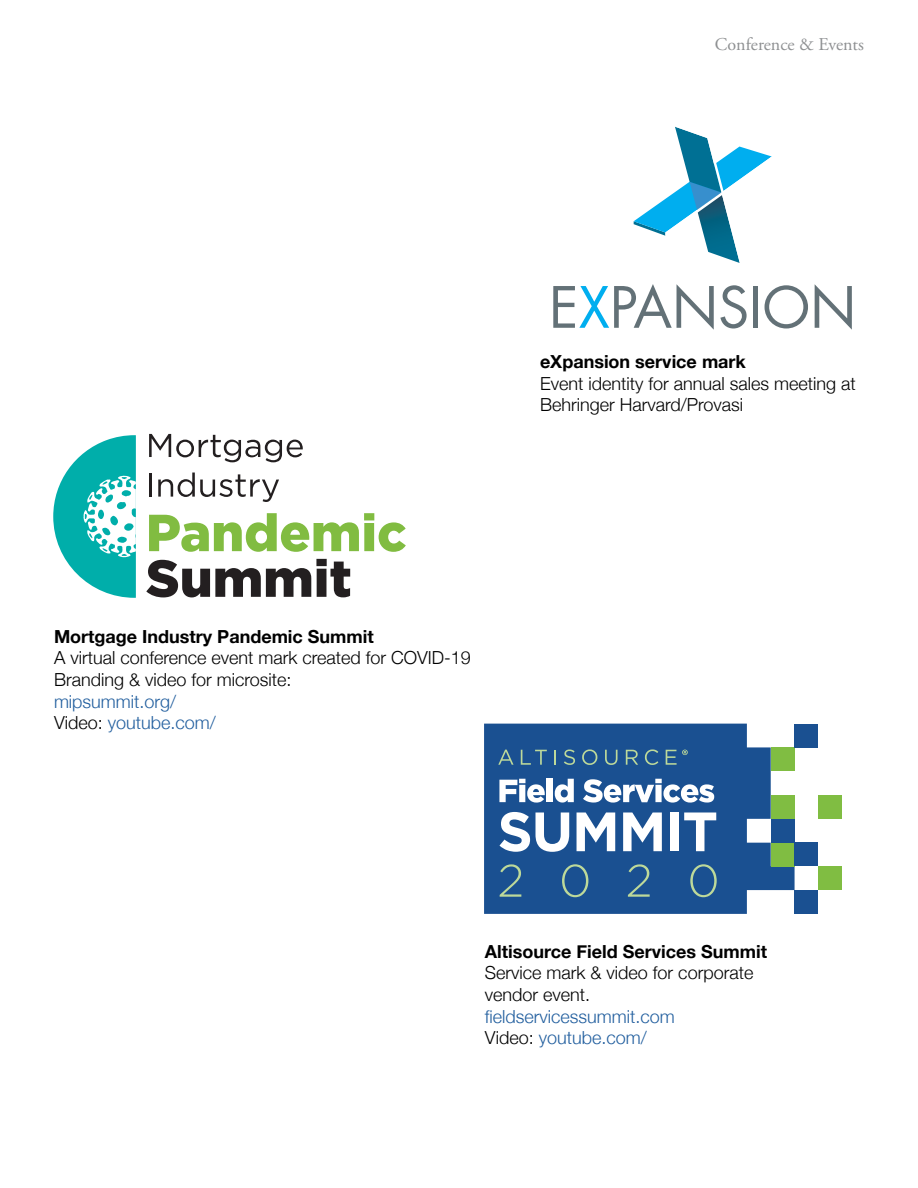
<style>
.page{position:relative;width:918px;height:1188px;background:#fff}
.page>*{position:absolute;margin:0;border:0;box-sizing:border-box;transform-origin:0 0}
.t1{font:300 18px/21.6px "Helvetica Neue";color:#000}
.t2{font:700 18px "Helvetica Neue";color:#000}
.t3{font:300 18px/21.6px "Helvetica Neue";color:#215e9e}
.t4{font:18px "Adobe Garamond Pro";color:#8e9092}
.s1{color:#000}
</style>
<div class="page">
<svg style="left:553px;top:284px;width:161px;height:46px"></svg>
<svg style="left:720px;top:285px;width:27px;height:44px"></svg>
<hr style="left:754px;top:286px;width:4px;height:42px;background:#637177">
<svg style="left:765px;top:285px;width:43px;height:44px"></svg>
<svg style="left:815px;top:285px;width:37px;height:45px"></svg>
<svg style="left:634px;top:126px;width:138px;height:137px"></svg>
<svg style="left:149px;top:434px;width:154px;height:28px"></svg>
<hr style="left:149px;top:474px;width:3px;height:23px;background:#231f20">
<svg style="left:158px;top:473px;width:121px;height:29px"></svg>
<svg style="left:149px;top:513px;width:257px;height:39px"></svg>
<svg style="left:146px;top:559px;width:204px;height:38px"></svg>
<svg style="left:53px;top:435px;width:83px;height:163px"></svg>
<svg style="left:484px;top:724px;width:311px;height:190px;background:#2e5f9a"></svg>
<div style="left:771px;top:843px;width:24px;height:24px;background:#80bd42"></div>
<div style="left:771px;top:747px;width:24px;height:24px;background:#80bd42"></div>
<div style="left:795px;top:843px;width:23px;height:23px;background:#1a5091"></div>
<div style="left:795px;top:724px;width:23px;height:23px;background:#1a5091"></div>
<div style="left:795px;top:890px;width:23px;height:24px;background:#1a5091"></div>
<div style="left:818px;top:866px;width:24px;height:24px;background:#80bd42"></div>
<div style="left:818px;top:795px;width:24px;height:24px;background:#80bd42"></div>
<svg style="left:498px;top:750px;width:16px;height:15px"></svg>
<svg style="left:521px;top:750px;width:26px;height:15px"></svg>
<svg style="left:554px;top:750px;width:2px;height:15px"></svg>
<svg style="left:564px;top:750px;width:11px;height:15px"></svg>
<svg style="left:582px;top:749px;width:15px;height:16px"></svg>
<svg style="left:605px;top:750px;width:13px;height:15px"></svg>
<svg style="left:626px;top:750px;width:12px;height:15px"></svg>
<svg style="left:645px;top:749px;width:13px;height:16px"></svg>
<svg style="left:666px;top:750px;width:22px;height:15px"></svg>
<svg style="left:499px;top:779px;width:46px;height:24px"></svg>
<div style="left:547px;top:779px;width:6px;height:23px;background:#fff"></div>
<svg style="left:555px;top:779px;width:19px;height:24px"></svg>
<svg style="left:583px;top:779px;width:131px;height:24px"></svg>
<svg style="left:500px;top:812px;width:30px;height:40px"></svg>
<svg style="left:536px;top:813px;width:33px;height:39px"></svg>
<svg style="left:577px;top:813px;width:38px;height:38px"></svg>
<svg style="left:623px;top:813px;width:39px;height:38px"></svg>
<div style="left:670px;top:813px;width:9px;height:38px;background:#fff"></div>
<svg style="left:684px;top:813px;width:32px;height:38px"></svg>
<svg style="left:500px;top:864px;width:21px;height:33px"></svg>
<svg style="left:562px;top:864px;width:26px;height:33px"></svg>
<svg style="left:628px;top:864px;width:22px;height:33px"></svg>
<svg style="left:690px;top:864px;width:27px;height:33px"></svg>
<div style="left:771px;top:819px;width:24px;height:24px;background:#1a5091"></div>
<div style="left:771px;top:795px;width:24px;height:24px;background:#80bd42"></div>
<p class="t4" style="left:715px;top:34px;width:151px">Conference &amp; Events</p>
<p class="t2" style="left:540px;top:347px;width:207px">eXpansion service mark</p>
<p class="t1" style="left:540px;top:371px;width:317px">Event identity for annual sales meeting at<br>Behringer Harvard/Provasi</p>
<p class="t2" style="left:54px;top:622px;width:321px">Mortgage Industry Pandemic Summit</p>
<p class="t1" style="left:54px;top:646px;width:418px">A virtual conference event mark created for COVID-19<br>Branding &amp; video for microsite:</p>
<p class="t3" style="left:54px;top:689px;width:163px">mipsummit.org/<br><span class="s1">Video:</span> youtube.com/</p>
<p class="t2" style="left:485px;top:937px;width:284px">Altisource Field Services Summit</p>
<p class="t1" style="left:485px;top:961px;width:270px">Service mark &amp; video for corporate vendor event.</p>
<p class="t3" style="left:485px;top:1004px;width:191px">fieldservicessummit.com<br><span class="s1">Video:</span> youtube.com/</p>
</div>
